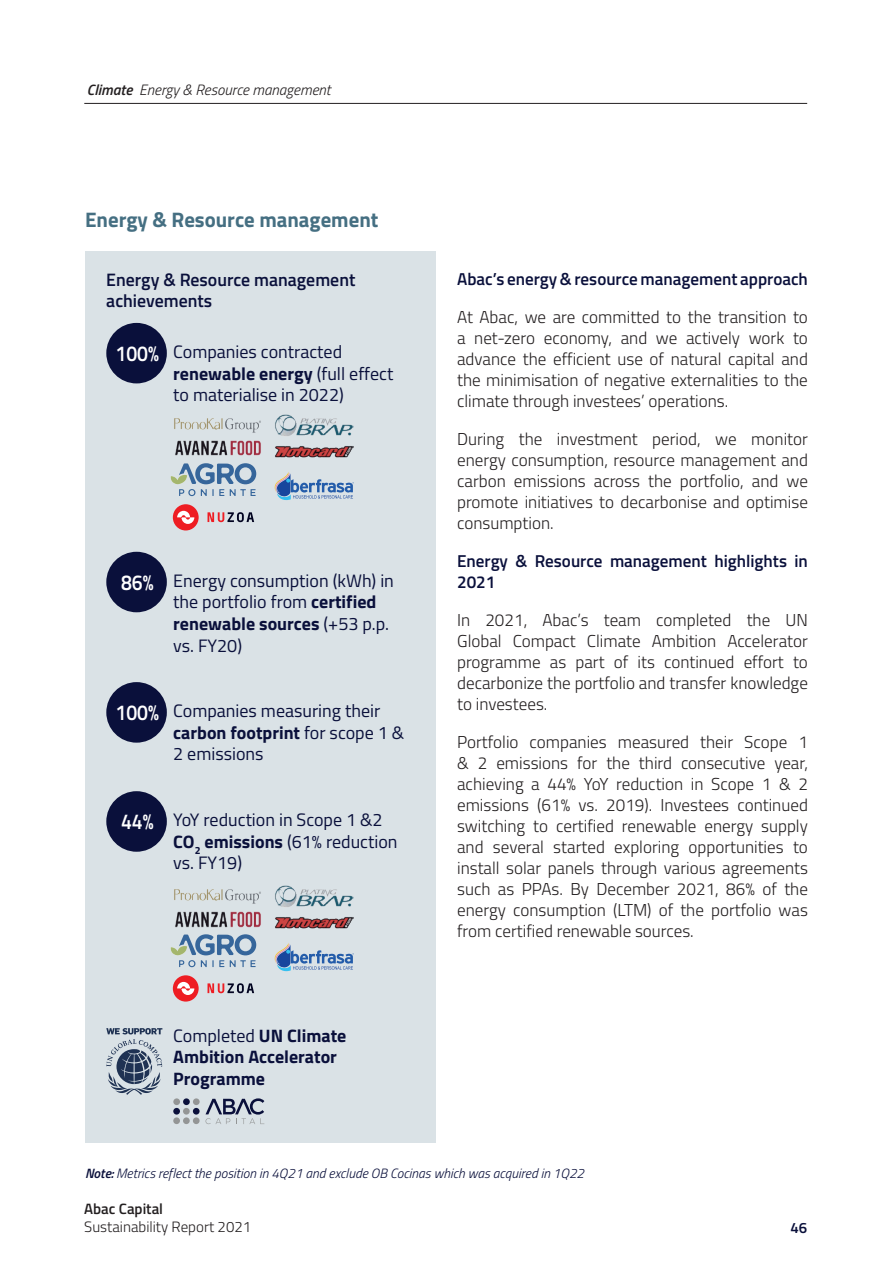
<style>
.page{position:relative;width:893px;height:1263px;background:#fff}
.page>*{position:absolute;margin:0;border:0;box-sizing:border-box;transform-origin:0 0}
.t1{font:600 21.6px "Titillium";color:#fff;scale:.9 1}
.t2{font:700 21px "Titillium";color:#456f82}
.t3{font:18px/21.6px "Titillium";color:#0a103b}
.t4{font:700 18px/21.6px "Titillium";color:#0a103b}
.t5{font:600 18px/21.6px "Titillium";color:#0a103b}
.t6{font:300 17.25px/21px "Titillium";color:#231f20;text-align:justify}
.t7{font:600 17.25px/21px "Titillium";color:#0a103b}
.t8{font:italic 300 15px "Titillium";color:#231f20}
.t9{font:300 15px "Titillium";color:#231f20}
.t10{font:600 15px "Titillium";color:#231f20}
.t11{font:600 15px "Titillium";color:#0a103b}
.t12{font:italic 300 13.5px "Titillium";color:#0a103b}
.s1{font-weight:600}
.s2{font-weight:700}
.s3{font-weight:400}
</style>
<div class="page">
<hr style="left:84px;top:103px;width:723px;height:1px;background:#231f20">
<div style="left:86px;top:252px;width:350px;height:891px;background:#dae2e6"></div>
<div style="left:106px;top:323px;width:61px;height:60px;background:#0a103b;border-radius:50%"></div>
<div style="left:106px;top:552px;width:61px;height:60px;background:#0a103b;border-radius:50%"></div>
<div style="left:106px;top:791px;width:61px;height:61px;background:#0a103b;border-radius:50%"></div>
<div style="left:106px;top:682px;width:61px;height:61px;background:#0a103b;border-radius:50%"></div>
<img style="left:275px;top:414px;width:79px;height:22px">
<img style="left:275px;top:446px;width:79px;height:12px">
<img style="left:174px;top:418px;width:87px;height:15px">
<svg style="left:275px;top:472px;width:79px;height:29px"></svg>
<div style="left:173px;top:504px;width:26px;height:26px;background:#ee1d23;border-radius:50%"></div>
<svg style="left:177px;top:511px;width:17px;height:13px"></svg>
<svg style="left:208px;top:512px;width:46px;height:10px"></svg>
<img style="left:175px;top:440px;width:86px;height:16px">
<svg style="left:170px;top:463px;width:86px;height:33px"></svg>
<img style="left:275px;top:885px;width:79px;height:22px">
<img style="left:275px;top:917px;width:79px;height:12px">
<img style="left:174px;top:889px;width:87px;height:15px">
<svg style="left:275px;top:943px;width:79px;height:29px"></svg>
<div style="left:173px;top:975px;width:26px;height:26px;background:#ee1d23;border-radius:50%"></div>
<svg style="left:177px;top:982px;width:17px;height:13px"></svg>
<svg style="left:208px;top:983px;width:46px;height:10px"></svg>
<img style="left:175px;top:911px;width:86px;height:17px">
<svg style="left:170px;top:934px;width:86px;height:33px"></svg>
<svg style="left:106px;top:1028px;width:56px;height:67px"></svg>
<svg style="left:206px;top:1098px;width:58px;height:26px"></svg>
<div style="left:183px;top:1098px;width:7px;height:7px;background:#0a103b;border-radius:50%"></div>
<div style="left:173px;top:1098px;width:7px;height:7px;background:#939595;border-radius:50%"></div>
<div style="left:193px;top:1098px;width:7px;height:7px;background:#939595;border-radius:50%"></div>
<div style="left:183px;top:1108px;width:7px;height:6px;background:#939595;border-radius:50%"></div>
<div style="left:173px;top:1108px;width:7px;height:6px;background:#0a103b;border-radius:50%"></div>
<div style="left:193px;top:1108px;width:7px;height:6px;background:#0a103b;border-radius:50%"></div>
<div style="left:183px;top:1117px;width:7px;height:7px;background:#939595;border-radius:50%"></div>
<div style="left:173px;top:1117px;width:7px;height:7px;background:#939595;border-radius:50%"></div>
<div style="left:193px;top:1117px;width:7px;height:7px;background:#939595;border-radius:50%"></div>
<p class="t8" style="left:87px;top:79px;width:245px"><span class="s1">Climate</span> Energy &amp; Resource management</p>
<p class="t2" style="left:85px;top:204px;width:295px">Energy &amp; Resource management</p>
<p class="t5" style="left:106px;top:268px;width:251px">Energy &amp; Resource management achievements</p>
<p class="t1" style="left:116px;top:337px;width:50px">100%</p>
<p class="t3" style="left:173px;top:340px;width:222px">Companies contracted <span class="s2">renewable energy</span> (full effect to materialise in 2022)</p>
<p class="t1" style="left:121px;top:566px;width:38px">86%</p>
<p class="t3" style="left:173px;top:569px;width:222px">Energy consumption (kWh) in the portfolio from <span class="s2">certified renewable sources</span> (+53 p.p. vs. FY20)</p>
<p class="t1" style="left:116px;top:696px;width:50px">100%</p>
<p class="t3" style="left:173px;top:699px;width:232px">Companies measuring their <span class="s2">carbon footprint</span> for scope 1 &amp;<br>2 emissions</p>
<p class="t1" style="left:121px;top:805px;width:38px">44%</p>
<p class="t3" style="left:173px;top:808px;width:226px">YoY reduction in Scope 1 &amp;2<br><span class="s2">CO</span><sub>2</sub> <span class="s2">emissions</span> (61% reduction vs. FY19)</p>
<p class="t4" style="left:173px;top:1023px;width:175px"><span class="s3">Completed</span> UN Climate<br>Ambition Accelerator<br>Programme</p>
<p class="t7" style="left:457px;top:268px;width:352px">Abac’s energy &amp; resource management approach</p>
<p class="t6" style="left:457px;top:306px;width:352px">At Abac, we are committed to the transition to a net-zero economy, and we actively work to advance the efficient use of natural capital and the minimisation of negative externalities to the climate through investees’ operations.</p>
<p class="t6" style="left:457px;top:428px;width:352px">During the investment period, we monitor energy consumption, resource management and carbon emissions across the portfolio, and we promote initiatives to decarbonise and optimise consumption.</p>
<p class="t7" style="left:457px;top:550px;width:352px">Energy &amp; Resource management highlights in<br>2021</p>
<p class="t6" style="left:457px;top:609px;width:352px">In 2021, Abac’s team completed the UN Global Compact Climate Ambition Accelerator programme as part of its continued effort to decarbonize the portfolio and transfer knowledge to investees.</p>
<p class="t6" style="left:457px;top:731px;width:352px">Portfolio companies measured their Scope 1 &amp; 2 emissions for the third consecutive year, achieving a 44% YoY reduction in Scope 1 &amp; 2 emissions (61% vs. 2019). Investees continued switching to certified renewable energy supply and several started exploring opportunities to install solar panels through various agreements such as PPAs. By December 2021, 86% of the energy consumption (LTM) of the portfolio was from certified renewable sources.</p>
<p class="t12" style="left:85px;top:1163px;width:501px"><span class="s1">Note:</span> Metrics reflect the position in 4Q21 and exclude OB Cocinas which was acquired in 1Q22</p>
<p class="t10" style="left:84px;top:1198px;width:80px">Abac Capital</p>
<p class="t9" style="left:84px;top:1216px;width:168px">Sustainability Report 2021</p>
<p class="t11" style="left:790px;top:1216px;width:18px">46</p>
</div>
